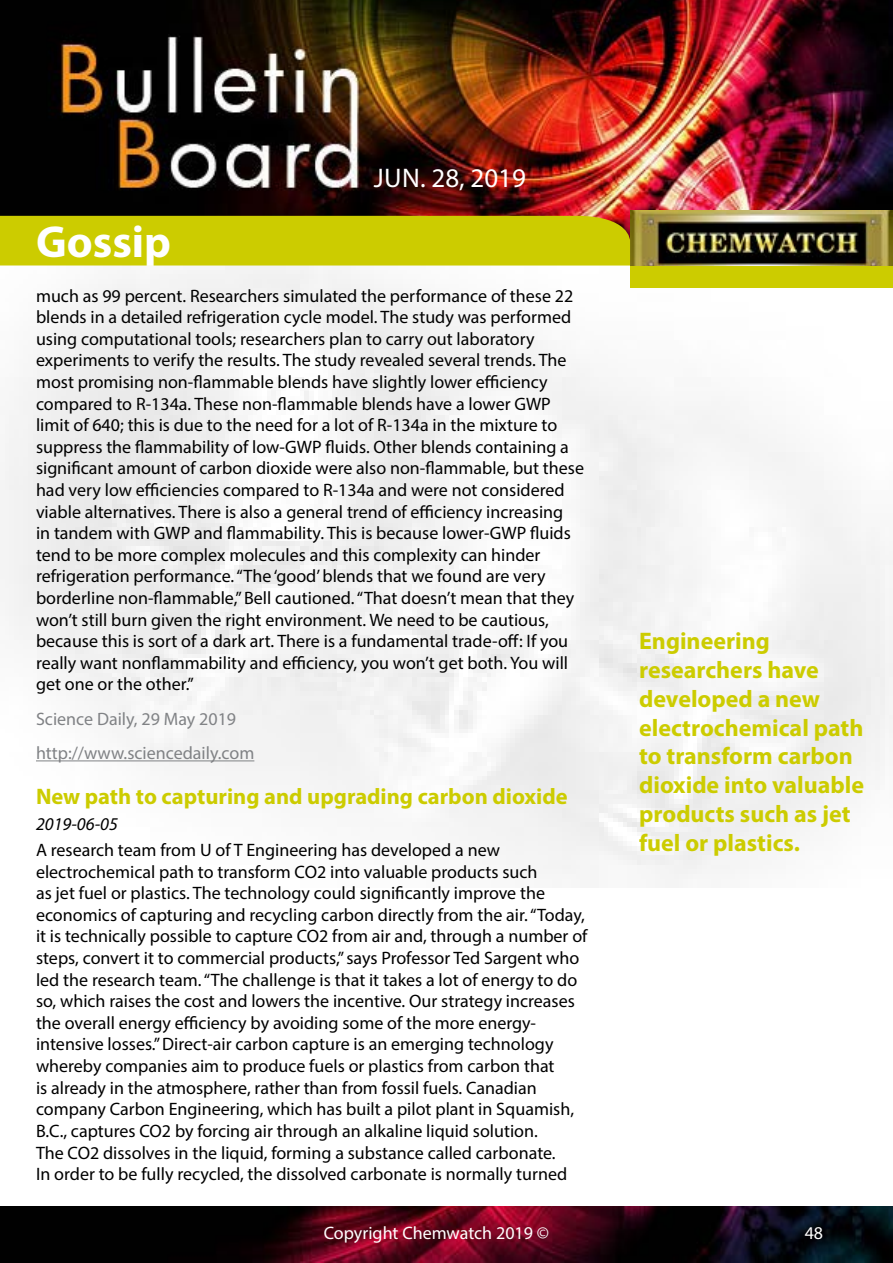
<style>
.page{position:relative;width:893px;height:1263px;background:#fff}
.page>*{position:absolute;margin:0;border:0;box-sizing:border-box;transform-origin:0 0}
.t1{font:700 45px "Myriad Pro";color:#fff}
.t2{font:27px "Myriad Pro";color:#fff}
.t3{font:700 24px/28.8px "Myriad Pro";color:#cc0}
.t4{font:700 22.5px "Myriad Pro";color:#cc0}
.t5{font:18px/21.6px "Myriad Pro";color:#000}
.t6{font:18px/34.3px "Myriad Pro";color:#808285}
.t7{font:18px "Myriad Pro";color:#fff}
.t8{font:italic 18px "Myriad Pro";color:#000}
</style>
<div class="page">
<img style="left:0;top:0;width:893px;height:887px">
<img style="left:892px;top:288px;width:1px;height:599px">
<div style="left:630px;top:265px;width:263px;height:23px;background:#cc0"></div>
<img style="left:630px;top:210px;width:262px;height:56px">
<div style="left:0;top:216px;width:630px;height:50px;background:#cc0"></div>
<img style="left:0;top:1206px;width:893px;height:57px">
<hr style="left:36px;top:760px;width:218px;height:1px;background:#808285">
<h2 class="t2" style="left:374px;top:161px;width:154px">Jun. 28, 2019</h2>
<h1 class="t1" style="left:36px;top:213px;width:137px">Gossip</h1>
<p class="t5" style="left:36px;top:284px;width:550px">much as 99 percent. Researchers simulated the performance of these 22 blends in a detailed refrigeration cycle model. The study was performed using computational tools; researchers plan to carry out laboratory experiments to verify the results. The study revealed several trends. The most promising non-flammable blends have slightly lower efficiency compared to R-134a. These non-flammable blends have a lower GWP limit of 640; this is due to the need for a lot of R-134a in the mixture to suppress the flammability of low-GWP fluids. Other blends containing a significant amount of carbon dioxide were also non-flammable, but these had very low efficiencies compared to R-134a and were not considered viable alternatives. There is also a general trend of efficiency increasing<br>in tandem with GWP and flammability. This is because lower-GWP fluids tend to be more complex molecules and this complexity can hinder refrigeration performance. “The ‘good’ blends that we found are very borderline non-flammable,” Bell cautioned. “That doesn’t mean that they won’t still burn given the right environment. We need to be cautious, because this is sort of a dark art. There is a fundamental trade-off: If you really want nonflammability and efficiency, you won’t get both. You will get one or the other.”</p>
<p class="t6" style="left:36px;top:701px;width:220px">Science Daily, 29 May 2019 http://www.sciencedaily.com</p>
<p class="t4" style="left:36px;top:782px;width:533px">New path to capturing and upgrading carbon dioxide</p>
<p class="t8" style="left:36px;top:813px;width:83px">2019-06-05</p>
<p class="t5" style="left:36px;top:839px;width:553px">A research team from U of T Engineering has developed a new electrochemical path to transform CO2 into valuable products such<br>as jet fuel or plastics. The technology could significantly improve the economics of capturing and recycling carbon directly from the air. “Today, it is technically possible to capture CO2 from air and, through a number of steps, convert it to commercial products,” says Professor Ted Sargent who led the research team. “The challenge is that it takes a lot of energy to do so, which raises the cost and lowers the incentive. Our strategy increases the overall energy efficiency by avoiding some of the more energy&shy;intensive losses.” Direct-air carbon capture is an emerging technology whereby companies aim to produce fuels or plastics from carbon that<br>is already in the atmosphere, rather than from fossil fuels. Canadian company Carbon Engineering, which has built a pilot plant in Squamish, B.C., captures CO2 by forcing air through an alkaline liquid solution.<br>The CO2 dissolves in the liquid, forming a substance called carbonate.<br>In order to be fully recycled, the dissolved carbonate is normally turned</p>
<h3 class="t3" style="left:639px;top:626px;width:226px">Engineering researchers have developed a new electrochemical path to transform carbon dioxide into valuable products such as jet fuel or plastics.</h3>
<p class="t7" style="left:324px;top:1222px;width:227px">Copyright Chemwatch 2019 ©</p>
<p class="t7" style="left:805px;top:1222px;width:20px">48</p>
</div>
